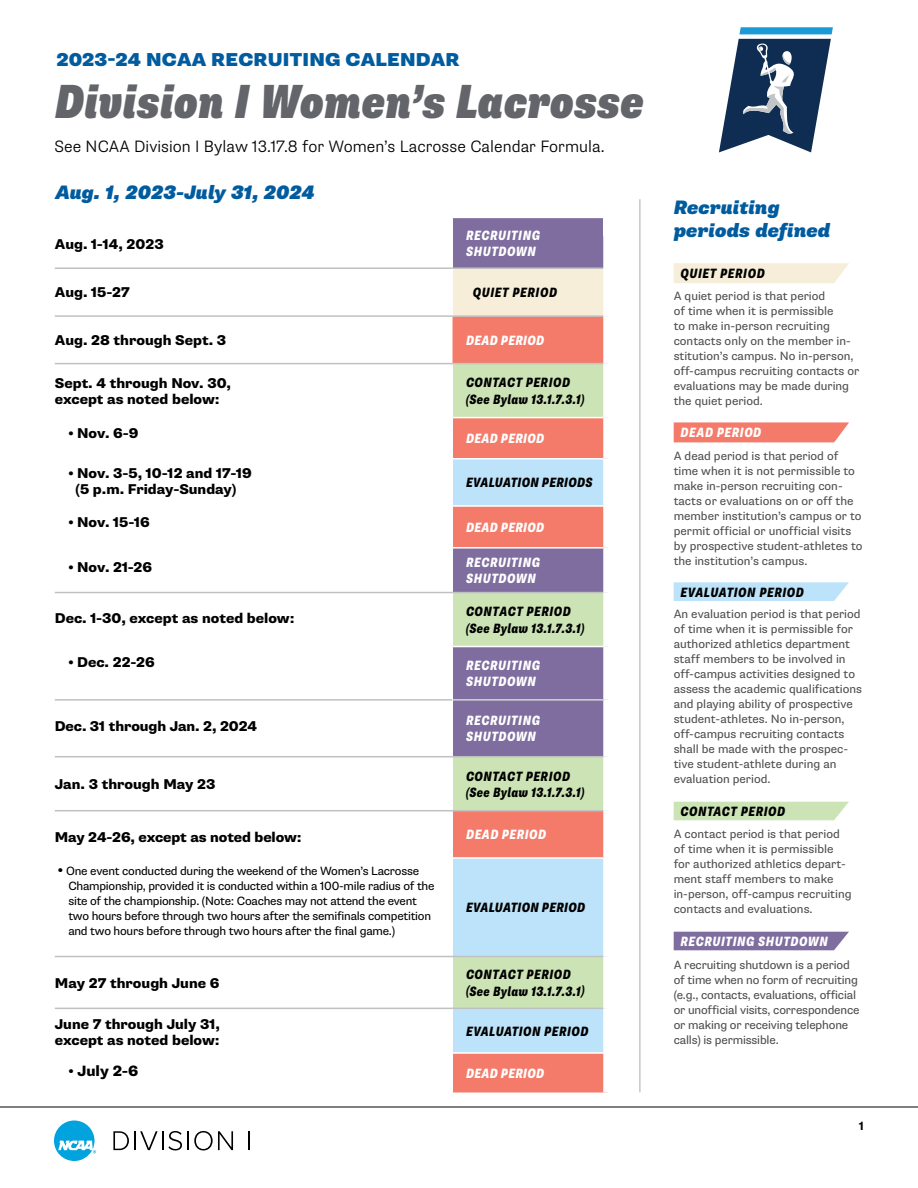
<style>
.page{position:relative;width:918px;height:1188px;background:#fff}
.page>*{position:absolute;margin:0;border:0;box-sizing:border-box;transform-origin:0 0}
.t1{font:italic 900 condensed 48px "Supria Sans";color:#63656a}
.t2{font:italic 900 19.5px/22.5px "Supria Sans";color:#005c9f}
.t3{font:900 18.75px "Supria Sans";letter-spacing:.015em;color:#005c9f}
.t4{font:300 16.5px "Supria Sans";letter-spacing:.005em;color:#000}
.t5{font:800 15px "Supria Sans";color:#000}
.t6{font:800 14.25px/16.5px "Supria Sans";color:#000}
.t7{font:italic 800 condensed 13.5px/16.5px "Supria Sans";letter-spacing:.03em;color:#000}
.t8{font:italic 800 condensed 13.5px/16.2px "Supria Sans";letter-spacing:.035em;color:#fff}
.t9{font:italic 800 condensed 13.5px "Supria Sans";letter-spacing:.015em;color:#fff}
.t10{font:12px/15px "Supria Sans";color:#4d4d4f}
.t11{font:12px/15px "Supria Sans";letter-spacing:-.02em;color:#000}
.t12{font:700 12px "Supria Sans";color:#000}
.s1{font-weight:700;font-size:15px}
.s2{font-weight:700}
</style>
<div class="page">
<hr style="left:0;top:1107px;width:918px;height:1px;background:#000">
<svg style="left:113px;top:1131px;width:120px;height:19px"></svg>
<svg style="left:248px;top:1131px;width:1px;height:19px"></svg>
<svg style="left:54px;top:1120px;width:42px;height:41px"></svg>
<div style="left:453px;top:218px;width:150px;height:49px;background:#7e6d9e"></div>
<div style="left:453px;top:268px;width:155px;height:48px;background:#f6eed9"></div>
<div style="left:453px;top:317px;width:150px;height:46px;background:#f47b6a"></div>
<div style="left:453px;top:364px;width:150px;height:53px;background:#cce4b5"></div>
<div style="left:453px;top:418px;width:150px;height:675px;background:#f47b6a"></div>
<svg style="left:453px;top:460px;width:150px;height:592px;background:#b9adc0"></svg>
<svg style="left:453px;top:593px;width:150px;height:415px;background:#b7aba2"></svg>
<div style="left:453px;top:858px;width:155px;height:99px;background:#bce3f9"></div>
<div style="left:603px;top:858px;width:9px;height:99px;background:#fff"></div>
<hr style="left:55px;top:267px;width:398px;height:2px;background:#bfc1c1">
<hr style="left:55px;top:315px;width:398px;height:2px;background:#bfc1c1">
<hr style="left:55px;top:363px;width:398px;height:1px;background:#bfc1c1">
<hr style="left:55px;top:592px;width:398px;height:1px;background:#bfc1c1">
<hr style="left:55px;top:699px;width:397px;height:2px;background:#bfc1c1">
<hr style="left:55px;top:756px;width:398px;height:1px;background:#bfc1c1">
<hr style="left:55px;top:810px;width:398px;height:1px;background:#bfc1c1">
<hr style="left:453px;top:810px;width:150px;height:1px;background:#bfc1c1">
<hr style="left:55px;top:956px;width:398px;height:1px;background:#bfc1c1">
<hr style="left:453px;top:956px;width:150px;height:1px;background:#bfc1c1">
<hr style="left:55px;top:1008px;width:398px;height:1px;background:#bfc1c1">
<hr style="left:453px;top:1008px;width:150px;height:1px;background:#bfc1c1">
<hr style="left:453px;top:857px;width:150px;height:2px;background:#fff">
<hr style="left:453px;top:458px;width:150px;height:2px;background:#fff">
<hr style="left:453px;top:1052px;width:150px;height:2px;background:#fff">
<hr style="left:453px;top:267px;width:150px;height:2px;background:#bfc1c1">
<div style="left:603px;top:268px;width:9px;height:48px;background:#fff"></div>
<hr style="left:453px;top:756px;width:150px;height:1px;background:#bfc1c1">
<hr style="left:453px;top:699px;width:150px;height:2px;background:#d2d4d6">
<hr style="left:453px;top:592px;width:150px;height:1px;background:#bfc1c1">
<hr style="left:453px;top:646px;width:150px;height:1px;background:#fff">
<hr style="left:453px;top:505px;width:150px;height:2px;background:#fff">
<hr style="left:453px;top:547px;width:150px;height:2px;background:#fff">
<hr style="left:453px;top:315px;width:150px;height:2px;background:#c2c5c8">
<hr style="left:453px;top:363px;width:150px;height:1px;background:#c2c5c8">
<svg style="left:674px;top:422px;width:175px;height:20px;background:#f48373"></svg>
<svg style="left:674px;top:263px;width:175px;height:20px;background:#f6eedb"></svg>
<div style="left:674px;top:802px;width:175px;height:18px;background:#cce4b5"></div>
<svg style="left:674px;top:582px;width:175px;height:19px;background:#c0e4f9"></svg>
<hr style="left:640px;top:200px;width:1px;height:892px;background:#a9abac">
<svg style="left:719px;top:27px;width:114px;height:126px"></svg>
<div style="left:674px;top:932px;width:175px;height:18px;background:#7e6d9e"></div>
<h3 class="t3" style="left:56px;top:48px;width:405px">2023-24 NCAA RECRUITING CALENDAR</h3>
<h1 class="t1" style="left:55px;top:72px;width:591px">Division I Women’s Lacrosse</h1>
<h3 class="t4" style="left:54px;top:137px;width:552px">See NCAA Division I Bylaw 13.17.8 for Women’s Lacrosse Calendar Formula.</h3>
<h2 class="t2" style="left:55px;top:181px;width:261px">Aug. 1, 2023-July 31, 2024</h2>
<p class="t6" style="left:55px;top:236px;width:110px">Aug. 1-14, 2023</p>
<p class="t8" style="left:466px;top:228px;width:76px">RECRUITING<br>SHUTDOWN</p>
<p class="t6" style="left:55px;top:285px;width:76px">Aug. 15-27</p>
<p class="t7" style="left:473px;top:285px;width:86px">QUIET PERIOD</p>
<p class="t6" style="left:55px;top:332px;width:173px">Aug. 28 through Sept. 3</p>
<p class="t9" style="left:466px;top:332px;width:80px">DEAD PERIOD</p>
<p class="t6" style="left:55px;top:375px;width:178px">Sept. 4 through Nov. 30, except as noted below:</p>
<p class="t6" style="left:68px;top:425px;width:72px">• Nov. 6-9</p>
<p class="t6" style="left:68px;top:465px;width:185px;text-align:center">• Nov. 3-5, 10-12 and 17-19 (5 p.m. Friday-Sunday)</p>
<p class="t6" style="left:68px;top:514px;width:83px">• Nov. 15-16</p>
<p class="t7" style="left:466px;top:375px;width:120px">CONTACT PERIOD (See Bylaw 13.1.7.3.1)</p>
<p class="t9" style="left:466px;top:430px;width:80px">DEAD PERIOD</p>
<p class="t7" style="left:466px;top:475px;width:128px">EVALUATION PERIODS</p>
<p class="t9" style="left:466px;top:519px;width:80px">DEAD PERIOD</p>
<p class="t6" style="left:68px;top:559px;width:85px">• Nov. 21-26</p>
<p class="t8" style="left:466px;top:555px;width:76px">RECRUITING<br>SHUTDOWN</p>
<p class="t6" style="left:55px;top:611px;width:241px">Dec. 1-30, except as noted below:</p>
<p class="t6" style="left:68px;top:654px;width:88px">• Dec. 22-26</p>
<p class="t7" style="left:466px;top:604px;width:120px">CONTACT PERIOD (See Bylaw 13.1.7.3.1)</p>
<p class="t8" style="left:466px;top:658px;width:76px">RECRUITING<br>SHUTDOWN</p>
<p class="t6" style="left:55px;top:718px;width:204px">Dec. 31 through Jan. 2, 2024</p>
<p class="t8" style="left:466px;top:713px;width:76px">RECRUITING<br>SHUTDOWN</p>
<p class="t6" style="left:55px;top:776px;width:162px">Jan. 3 through May 23</p>
<p class="t7" style="left:466px;top:768px;width:120px">CONTACT PERIOD (See Bylaw 13.1.7.3.1)</p>
<p class="t6" style="left:55px;top:829px;width:248px">May 24-26, except as noted below:</p>
<p class="t11" style="left:68px;top:864px;width:368px;text-indent:-11px"><span class="s1">•</span> One event conducted during the weekend of the Women’s Lacrosse Championship, provided it is conducted within a 100-mile radius of the site of the championship. (Note: Coaches may not attend the event two hours before through two hours after the semifinals competition and two hours before through two hours after the final game.)</p>
<p class="t8" style="left:466px;top:827px;width:82px">DEAD PERIOD</p>
<p class="t7" style="left:466px;top:900px;width:121px">EVALUATION PERIOD</p>
<p class="t6" style="left:55px;top:975px;width:166px">May 27 through June 6</p>
<p class="t7" style="left:466px;top:967px;width:120px">CONTACT PERIOD (See Bylaw 13.1.7.3.1)</p>
<p class="t6" style="left:55px;top:1016px;width:167px">June 7 through July 31, except as noted below:</p>
<p class="t5" style="left:68px;top:1061px;width:72px"><span class="s2">•</span> July 2-6</p>
<p class="t7" style="left:466px;top:1023px;width:124px">EVALUATION PERIOD</p>
<p class="t9" style="left:466px;top:1065px;width:80px">DEAD PERIOD</p>
<h2 class="t2" style="left:674px;top:197px;width:158px">Recruiting periods defined</h2>
<p class="t7" style="left:681px;top:266px;width:86px">QUIET PERIOD</p>
<p class="t10" style="left:674px;top:289px;width:187px">A quiet period is that period<br>of time when it is permissible<br>to make in-person recruiting contacts only on the member in&shy;stitution’s campus. No in-person, off-campus recruiting contacts or evaluations may be made during the quiet period.</p>
<p class="t8" style="left:681px;top:425px;width:82px">DEAD PERIOD</p>
<p class="t10" style="left:674px;top:448px;width:190px">A dead period is that period of time when it is not permissible to make in-person recruiting con&shy;tacts or evaluations on or off the member institution’s campus or to permit official or unofficial visits by prospective student-athletes to the institution’s campus.</p>
<p class="t7" style="left:681px;top:584px;width:125px">EVALUATION PERIOD</p>
<p class="t10" style="left:674px;top:607px;width:190px">An evaluation period is that period of time when it is permissible for authorized athletics department staff members to be involved in off-campus activities designed to assess the academic qualifications and playing ability of prospective student-athletes. No in-person, off-campus recruiting contacts shall be made with the prospec&shy;tive student-athlete during an evaluation period.</p>
<p class="t7" style="left:681px;top:804px;width:106px">CONTACT PERIOD</p>
<p class="t10" style="left:674px;top:827px;width:179px">A contact period is that period of time when it is permissible for authorized athletics depart&shy;ment staff members to make in-person, off-campus recruiting contacts and evaluations.</p>
<p class="t8" style="left:681px;top:934px;width:149px">RECRUITING SHUTDOWN</p>
<p class="t10" style="left:674px;top:958px;width:187px">A recruiting shutdown is a period of time when no form of recruiting (e.g., contacts, evaluations, official or unofficial visits, correspondence or making or receiving telephone calls) is permissible.</p>
<p class="t12" style="left:859px;top:1118px;width:6px">1</p>
</div>
